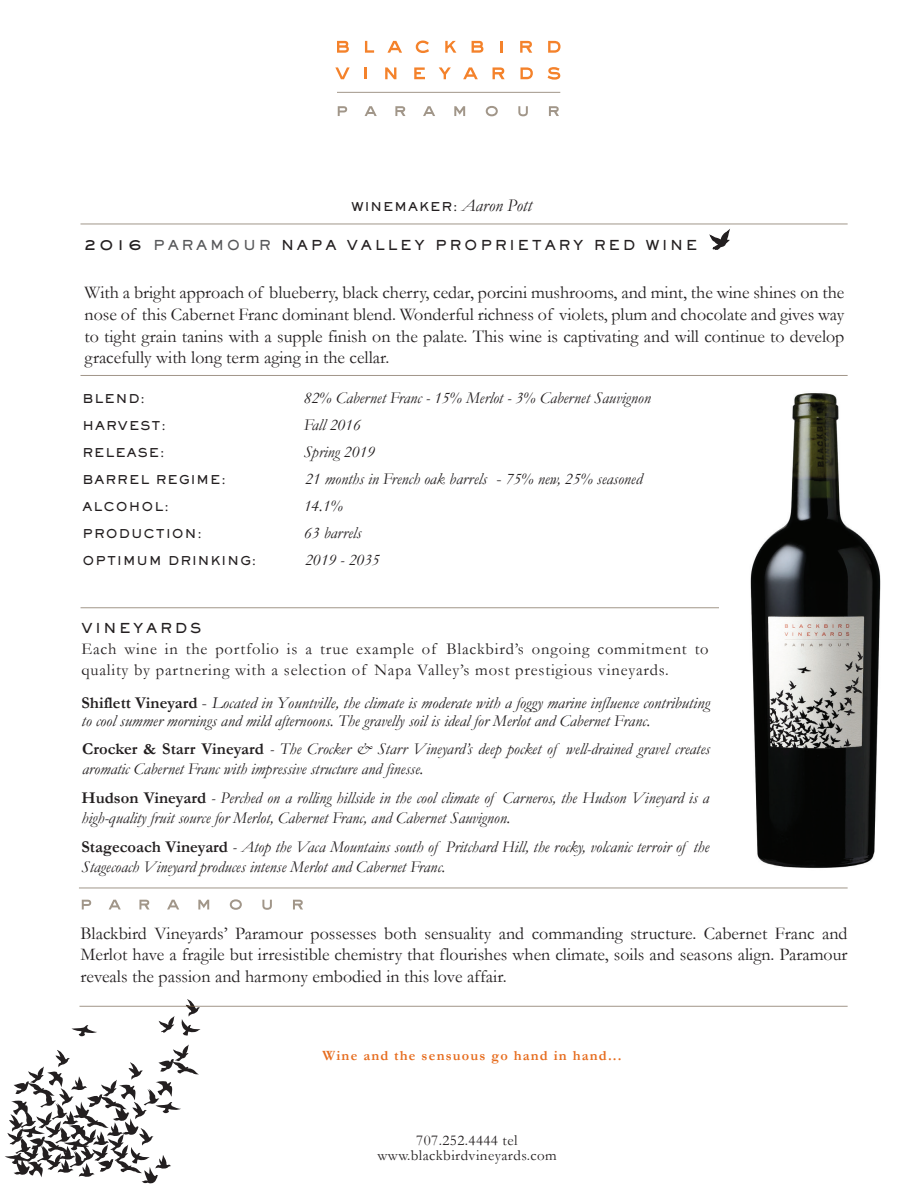
<style>
.page{position:relative;width:918px;height:1188px;background:#fff}
.page>*{position:absolute;margin:0;border:0;box-sizing:border-box;transform-origin:0 0}
.t1{font:18px/21.6px "Garamond";color:#231f20;text-align:justify}
.t2{font:italic 16.5px/19.8px "Garamond";color:#231f20}
.t3{font:italic 16.5px/18px "Garamond";color:#231f20;scale:1.04 1}
.t4{font:16.5px/21px "Garamond";letter-spacing:.05em;color:#231f20}
.t5{font:15px/15px "Garamond";letter-spacing:.03em;color:#231f20;text-align:center}
.t6{font:700 14.25px "Garamond";letter-spacing:.085em;color:#e66c1e}
.t7{font:800 13.5px "Sackers Gothic Std";letter-spacing:.2em;color:#231f20}
.t8{font:800 12px "Sackers Gothic Std";letter-spacing:.09em;color:#231f20}
.s1{font-family:"Garamond";font-weight:400;font-style:italic;font-size:18px}
.s2{font-size:15px}
.s3{color:#57585a}
.s4{font-style:normal}
.s5{font-weight:700;font-style:normal}
</style>
<div class="page">
<hr style="left:79px;top:888px;width:769px;height:1px;background:#a19689">
<svg style="left:337px;top:41px;width:12px;height:12px"></svg>
<svg style="left:365px;top:41px;width:9px;height:12px"></svg>
<svg style="left:387px;top:41px;width:15px;height:12px"></svg>
<svg style="left:416px;top:41px;width:13px;height:12px"></svg>
<svg style="left:445px;top:41px;width:11px;height:12px"></svg>
<svg style="left:472px;top:41px;width:11px;height:12px"></svg>
<svg style="left:500px;top:41px;width:3px;height:12px"></svg>
<svg style="left:520px;top:41px;width:12px;height:12px"></svg>
<svg style="left:548px;top:41px;width:13px;height:12px"></svg>
<svg style="left:335px;top:67px;width:15px;height:12px"></svg>
<svg style="left:365px;top:67px;width:2px;height:12px"></svg>
<svg style="left:385px;top:67px;width:11px;height:12px"></svg>
<svg style="left:414px;top:67px;width:11px;height:12px"></svg>
<svg style="left:439px;top:67px;width:12px;height:12px"></svg>
<svg style="left:463px;top:67px;width:15px;height:12px"></svg>
<svg style="left:493px;top:67px;width:12px;height:12px"></svg>
<svg style="left:520px;top:67px;width:13px;height:12px"></svg>
<svg style="left:548px;top:67px;width:12px;height:13px"></svg>
<hr style="left:337px;top:92px;width:223px;height:1px;background:#a19689">
<hr style="left:81px;top:224px;width:767px;height:1px;background:#a19689">
<hr style="left:81px;top:375px;width:767px;height:1px;background:#a19689">
<hr style="left:81px;top:608px;width:638px;height:1px;background:#a19689">
<hr style="left:80px;top:1006px;width:768px;height:1px;background:#a19689">
<svg style="left:159px;top:1016px;width:16px;height:17px"></svg>
<svg style="left:71px;top:1025px;width:26px;height:11px"></svg>
<svg style="left:5px;top:1044px;width:194px;height:139px"></svg>
<svg style="left:181px;top:999px;width:20px;height:37px"></svg>
<svg style="left:338px;top:106px;width:9px;height:10px"></svg>
<svg style="left:365px;top:106px;width:12px;height:10px"></svg>
<svg style="left:395px;top:106px;width:10px;height:10px"></svg>
<svg style="left:423px;top:106px;width:12px;height:10px"></svg>
<svg style="left:454px;top:106px;width:11px;height:10px"></svg>
<svg style="left:486px;top:106px;width:12px;height:10px"></svg>
<svg style="left:518px;top:106px;width:10px;height:10px"></svg>
<svg style="left:549px;top:106px;width:10px;height:10px"></svg>
<svg style="left:82px;top:900px;width:9px;height:9px"></svg>
<svg style="left:109px;top:900px;width:12px;height:9px"></svg>
<svg style="left:139px;top:900px;width:11px;height:9px"></svg>
<svg style="left:167px;top:900px;width:12px;height:9px"></svg>
<svg style="left:198px;top:900px;width:11px;height:9px"></svg>
<svg style="left:230px;top:899px;width:12px;height:11px"></svg>
<svg style="left:262px;top:900px;width:10px;height:10px"></svg>
<svg style="left:293px;top:900px;width:10px;height:9px"></svg>
<svg style="left:709px;top:231px;width:21px;height:19px"></svg>
<img style="left:750px;top:393px;width:131px;height:475px">
<p class="t8" style="left:352px;top:198px;width:182px">WINEMAKER: <span class="s1">Aaron Pott</span></p>
<p class="t7" style="left:84px;top:236px;width:615px"><span class="s2">2016</span> <span class="s3">PARAMOUR</span> NAPA VALLEY PROPRIETARY RED WINE</p>
<p class="t1" style="left:85px;top:281px;width:761px">With a bright approach of blueberry, black cherry, cedar, porcini mushrooms, and mint, the wine shines on the nose of this Cabernet Franc dominant blend. Wonderful richness of violets, plum and chocolate and gives way to tight grain tanins with a supple finish on the palate. This wine is captivating and will continue to develop gracefully with long term aging in the cellar.</p>
<p class="t8" style="left:83px;top:390px;width:64px">BLEND:</p>
<p class="t2" style="left:304px;top:387px;width:348px">82% Cabernet Franc - 15% Merlot - 3% Cabernet Sauvignon</p>
<p class="t8" style="left:83px;top:417px;width:85px">HARVEST:</p>
<p class="t2" style="left:304px;top:414px;width:59px">Fall 2016</p>
<p class="t8" style="left:83px;top:444px;width:84px">RELEASE:</p>
<p class="t2" style="left:304px;top:441px;width:73px">Spring 2019</p>
<p class="t8" style="left:83px;top:471px;width:145px">BARREL REGIME:</p>
<p class="t2" style="left:305px;top:468px;width:339px">21 months in French oak barrels <span class="s4">-</span> 75% new, 25% seasoned</p>
<p class="t8" style="left:83px;top:498px;width:88px">ALCOHOL:</p>
<p class="t2" style="left:304px;top:495px;width:41px">14.1%</p>
<p class="t8" style="left:83px;top:525px;width:121px">PRODUCTION:</p>
<p class="t2" style="left:304px;top:522px;width:59px">63 barrels</p>
<p class="t8" style="left:83px;top:552px;width:175px">OPTIMUM DRINKING:</p>
<p class="t2" style="left:305px;top:549px;width:76px">2019 - 2035</p>
<p class="t7" style="left:82px;top:619px;width:121px">VINEYARDS</p>
<p class="t4" style="left:82px;top:638px;width:629px">Each wine in the portfolio is a true example of Blackbird’s ongoing commitment to quality by partnering with a selection of Napa Valley’s most prestigious vineyards.</p>
<p class="t3" style="left:82px;top:694px;width:606px"><span class="s5">Shiflett Vineyard</span> <span class="s4">-</span> Located in Yountville, the climate is moderate with a foggy marine influence contributing to cool summer mornings and mild afternoons. The gravelly soil is ideal for Merlot and Cabernet Franc.</p>
<p class="t2" style="left:82px;top:739px;width:629px"><span class="s5">Crocker &amp; Starr Vineyard</span> - The Crocker &amp; Starr Vineyard’s deep pocket of well-drained gravel creates aromatic Cabernet Franc with impressive structure and finesse.</p>
<p class="t2" style="left:81px;top:788px;width:629px"><span class="s5">Hudson Vineyard</span> - Perched on a rolling hillside in the cool climate of Carneros, the Hudson Vineyard is a high-quality fruit source for Merlot, Cabernet Franc, and Cabernet Sauvignon.</p>
<p class="t2" style="left:81px;top:836px;width:629px"><span class="s5">Stagecoach Vineyard</span> - Atop the Vaca Mountains south of Pritchard Hill, the rocky, volcanic terroir of the<br>Stagecoach Vineyard produces intense Merlot and Cabernet Franc.</p>
<p class="t1" style="left:81px;top:922px;width:769px">Blackbird Vineyards’ Paramour possesses both sensuality and commanding structure. Cabernet Franc and Merlot have a fragile but irresistible chemistry that flourishes when climate, soils and seasons align. Paramour reveals the passion and harmony embodied in this love affair.</p>
<p class="t6" style="left:323px;top:1045px;width:300px">Wine and the sensuous go hand in hand...</p>
<p class="t5" style="left:377px;top:1133px;width:181px">707.252.4444 tel www.blackbirdvineyards.com</p>
</div>
